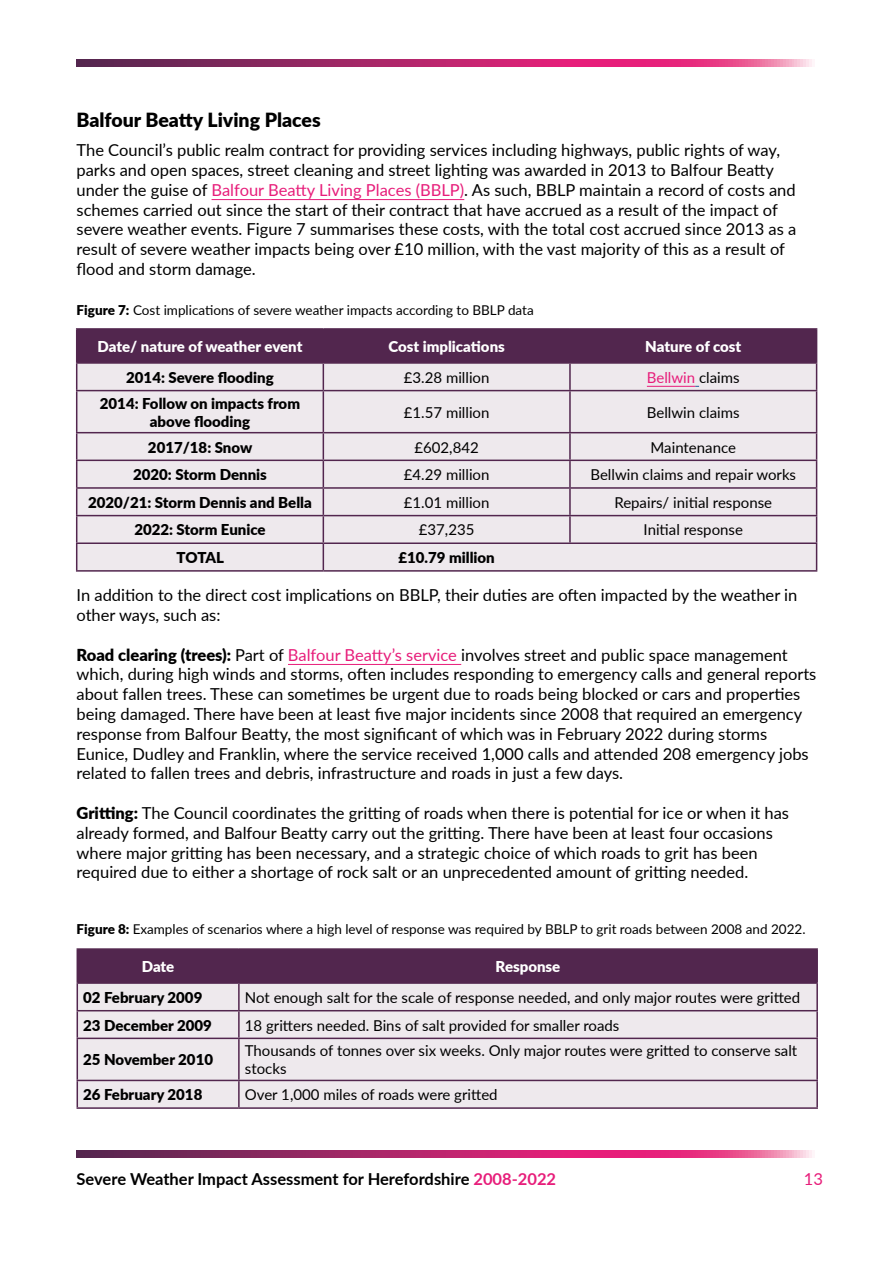
<style>
.page{position:relative;width:893px;height:1263px;background:#fff}
.page>*{position:absolute;margin:0;border:0;box-sizing:border-box;transform-origin:0 0}
.t1{font:900 19.5px "Lato";color:#000}
.t2{font:16.5px/19.8px "Lato";color:#000}
.t3{font:700 16.5px "Lato";color:#000}
.t4{font:16.5px "Lato";color:#e71d7a}
.t5{font:15px/18px "Lato";color:#000}
.t6{font:900 15px/18px "Lato";color:#000;text-align:center}
.t7{font:900 15px "Lato";color:#fff}
.t8{font:15px "Lato";color:#e71d7a}
.t9{font:13.5px "Lato";color:#000}
.s1{color:#e71d7a}
.s2{font-weight:900}
.s3{color:#000}
</style>
<div class="page">
<svg style="left:77px;top:1150px;width:735px;height:7px;background:#b53172"></svg>
<svg style="left:77px;top:60px;width:735px;height:6px;background:#b53172"></svg>
<hr style="left:212px;top:199px;width:252px;height:1px;background:#e71d7a">
<div style="left:77px;top:391px;width:739px;height:179px;background:#eee9ed"></div>
<hr style="left:76px;top:328px;width:247px;height:2px;background:#52264e">
<hr style="left:323px;top:328px;width:247px;height:2px;background:#52264e">
<hr style="left:570px;top:328px;width:247px;height:2px;background:#52264e">
<hr style="left:76px;top:390px;width:247px;height:1px;background:#52264e">
<hr style="left:76px;top:391px;width:1px;height:41px;background:#52264e">
<hr style="left:323px;top:390px;width:247px;height:1px;background:#52264e">
<hr style="left:323px;top:391px;width:1px;height:41px;background:#52264e">
<hr style="left:570px;top:390px;width:247px;height:1px;background:#52264e">
<hr style="left:569px;top:391px;width:2px;height:41px;background:#52264e">
<hr style="left:816px;top:391px;width:1px;height:41px;background:#52264e">
<hr style="left:76px;top:432px;width:247px;height:1px;background:#52264e">
<hr style="left:323px;top:432px;width:247px;height:1px;background:#52264e">
<hr style="left:570px;top:432px;width:247px;height:1px;background:#52264e">
<hr style="left:569px;top:433px;width:2px;height:27px;background:#52264e">
<hr style="left:76px;top:460px;width:247px;height:1px;background:#52264e">
<hr style="left:323px;top:460px;width:247px;height:1px;background:#52264e">
<hr style="left:570px;top:460px;width:247px;height:1px;background:#52264e">
<hr style="left:569px;top:461px;width:2px;height:26px;background:#52264e">
<hr style="left:76px;top:487px;width:247px;height:2px;background:#52264e">
<hr style="left:323px;top:487px;width:247px;height:2px;background:#52264e">
<hr style="left:570px;top:487px;width:247px;height:2px;background:#52264e">
<hr style="left:569px;top:489px;width:2px;height:26px;background:#52264e">
<hr style="left:76px;top:515px;width:247px;height:1px;background:#52264e">
<hr style="left:323px;top:515px;width:247px;height:1px;background:#52264e">
<hr style="left:570px;top:515px;width:247px;height:1px;background:#52264e">
<hr style="left:569px;top:516px;width:2px;height:26px;background:#52264e">
<hr style="left:76px;top:542px;width:247px;height:2px;background:#52264e">
<svg style="left:76px;top:433px;width:1px;height:137px"></svg>
<hr style="left:323px;top:542px;width:247px;height:2px;background:#52264e">
<svg style="left:323px;top:433px;width:1px;height:137px"></svg>
<hr style="left:570px;top:542px;width:247px;height:2px;background:#52264e">
<svg style="left:816px;top:433px;width:1px;height:137px"></svg>
<hr style="left:76px;top:570px;width:247px;height:2px;background:#52264e">
<hr style="left:323px;top:570px;width:247px;height:2px;background:#52264e">
<hr style="left:570px;top:570px;width:247px;height:2px;background:#52264e">
<svg style="left:76px;top:329px;width:741px;height:61px;background:#947891"></svg>
<hr style="left:288px;top:664px;width:173px;height:1px;background:#e71d7a">
<div style="left:78px;top:1039px;width:738px;height:68px;background:#eee9ed"></div>
<hr style="left:77px;top:948px;width:162px;height:2px;background:#52264e">
<hr style="left:239px;top:948px;width:579px;height:2px;background:#52264e">
<hr style="left:816px;top:950px;width:2px;height:32px;background:#52264e">
<hr style="left:239px;top:982px;width:579px;height:2px;background:#52264e">
<hr style="left:816px;top:984px;width:2px;height:26px;background:#52264e">
<svg style="left:77px;top:950px;width:740px;height:87px;background:#ae9aac"></svg>
<hr style="left:239px;top:1010px;width:579px;height:1px;background:#52264e">
<hr style="left:238px;top:1011px;width:2px;height:26px;background:#52264e">
<hr style="left:816px;top:1011px;width:2px;height:26px;background:#52264e">
<hr style="left:77px;top:1037px;width:162px;height:2px;background:#52264e">
<hr style="left:77px;top:1039px;width:1px;height:41px;background:#52264e">
<hr style="left:239px;top:1037px;width:579px;height:2px;background:#52264e">
<hr style="left:238px;top:1039px;width:2px;height:41px;background:#52264e">
<hr style="left:816px;top:1039px;width:2px;height:41px;background:#52264e">
<hr style="left:77px;top:1080px;width:162px;height:1px;background:#52264e">
<svg style="left:77px;top:1081px;width:1px;height:26px"></svg>
<hr style="left:239px;top:1080px;width:579px;height:1px;background:#52264e">
<hr style="left:238px;top:1081px;width:2px;height:26px;background:#52264e">
<hr style="left:816px;top:1081px;width:2px;height:26px;background:#52264e">
<hr style="left:77px;top:1107px;width:162px;height:2px;background:#52264e">
<hr style="left:239px;top:1107px;width:579px;height:2px;background:#52264e">
<p class="t1" style="left:77px;top:106px;width:246px">Balfour Beatty Living Places</p>
<p class="t2" style="left:77px;top:140px;width:721px">The Council’s public realm contract for providing services including highways, public rights of way, parks and open spaces, street cleaning and street lighting was awarded in 2013 to Balfour Beatty under the guise of <span class="s1">Balfour Beatty Living Places (BBLP)</span>. As such, BBLP maintain a record of costs and schemes carried out since the start of their contract that have accrued as a result of the impact of severe weather events. Figure 7 summarises these costs, with the total cost accrued since 2013 as a result of severe weather impacts being over £10 million, with the vast majority of this as a result of flood and storm damage.</p>
<p class="t9" style="left:77px;top:300px;width:459px"><span class="s2">Figure 7:</span> Cost implications of severe weather impacts according to BBLP data</p>
<p class="t7" style="left:98px;top:335px;width:206px">Date/ nature of weather event</p>
<p class="t7" style="left:388px;top:335px;width:118px">Cost implications</p>
<p class="t7" style="left:645px;top:335px;width:98px">Nature of cost</p>
<p class="t6" style="left:126px;top:368px;width:149px">2014: Severe flooding</p>
<p class="t5" style="left:404px;top:368px;width:87px">£3.28 million</p>
<p class="t8" style="left:647px;top:367px;width:94px">Bellwin <span class="s3">claims</span></p>
<p class="t6" style="left:100px;top:393px;width:202px">2014: Follow on impacts from above flooding</p>
<p class="t5" style="left:404px;top:403px;width:87px">£1.57 million</p>
<p class="t5" style="left:647px;top:403px;width:94px">Bellwin claims</p>
<p class="t6" style="left:148px;top:437px;width:106px">2017/18: Snow</p>
<p class="t5" style="left:414px;top:437px;width:66px">£602,842</p>
<p class="t5" style="left:651px;top:437px;width:87px">Maintenance</p>
<p class="t6" style="left:133px;top:465px;width:135px">2020: Storm Dennis</p>
<p class="t5" style="left:404px;top:465px;width:87px">£4.29 million</p>
<p class="t5" style="left:590px;top:465px;width:207px">Bellwin claims and repair works</p>
<p class="t6" style="left:88px;top:493px;width:225px">2020/21: Storm Dennis and Bella</p>
<p class="t5" style="left:404px;top:493px;width:87px">£1.01 million</p>
<p class="t5" style="left:614px;top:493px;width:159px">Repairs/ initial response</p>
<p class="t6" style="left:134px;top:520px;width:133px">2022: Storm Eunice</p>
<p class="t5" style="left:419px;top:520px;width:57px">£37,235</p>
<p class="t5" style="left:644px;top:520px;width:101px">Initial response</p>
<p class="t6" style="left:177px;top:548px;width:49px">TOTAL</p>
<p class="t6" style="left:398px;top:548px;width:98px">£10.79 million</p>
<p class="t2" style="left:77px;top:585px;width:722px">In addition to the direct cost implications on BBLP, their duties are often impacted by the weather in other ways, such as:</p>
<p class="t2" style="left:77px;top:644px;width:741px"><span class="s2">Road clearing (trees):</span> Part of <span class="s1">Balfour Beatty’s service</span> involves street and public space management which, during high winds and storms, often includes responding to emergency calls and general reports about fallen trees. These can sometimes be urgent due to roads being blocked or cars and properties being damaged. There have been at least five major incidents since 2008 that required an emergency response from Balfour Beatty, the most significant of which was in February 2022 during storms Eunice, Dudley and Franklin, where the service received 1,000 calls and attended 208 emergency jobs related to fallen trees and debris, infrastructure and roads in just a few days.</p>
<p class="t2" style="left:77px;top:802px;width:714px"><span class="s2">Gritting:</span> The Council coordinates the gritting of roads when there is potential for ice or when it has already formed, and Balfour Beatty carry out the gritting. There have been at least four occasions where major gritting has been necessary, and a strategic choice of which roads to grit has been required due to either a shortage of rock salt or an unprecedented amount of gritting needed.</p>
<p class="t9" style="left:77px;top:920px;width:731px"><span class="s2">Figure 8:</span> Examples of scenarios where a high level of response was required by BBLP to grit roads between 2008 and 2022.</p>
<p class="t7" style="left:142px;top:955px;width:34px">Date</p>
<p class="t7" style="left:496px;top:955px;width:66px">Response</p>
<p class="t6" style="left:83px;top:988px;width:121px">02 February 2009</p>
<p class="t5" style="left:245px;top:988px;width:557px">Not enough salt for the scale of response needed, and only major routes were gritted</p>
<p class="t6" style="left:83px;top:1015px;width:130px">23 December 2009</p>
<p class="t5" style="left:245px;top:1015px;width:376px">18 gritters needed. Bins of salt provided for smaller roads</p>
<p class="t6" style="left:83px;top:1050px;width:131px">25 November 2010</p>
<p class="t5" style="left:245px;top:1041px;width:554px">Thousands of tonnes over six weeks. Only major routes were gritted to conserve salt stocks</p>
<p class="t6" style="left:83px;top:1085px;width:121px">26 February 2018</p>
<p class="t5" style="left:245px;top:1085px;width:254px">Over 1,000 miles of roads were gritted</p>
<p class="t3" style="left:77px;top:1167px;width:481px">Severe Weather Impact Assessment for Herefordshire <span class="s1">2008-2022</span></p>
<p class="t4" style="left:804px;top:1167px;width:21px">13</p>
</div>
